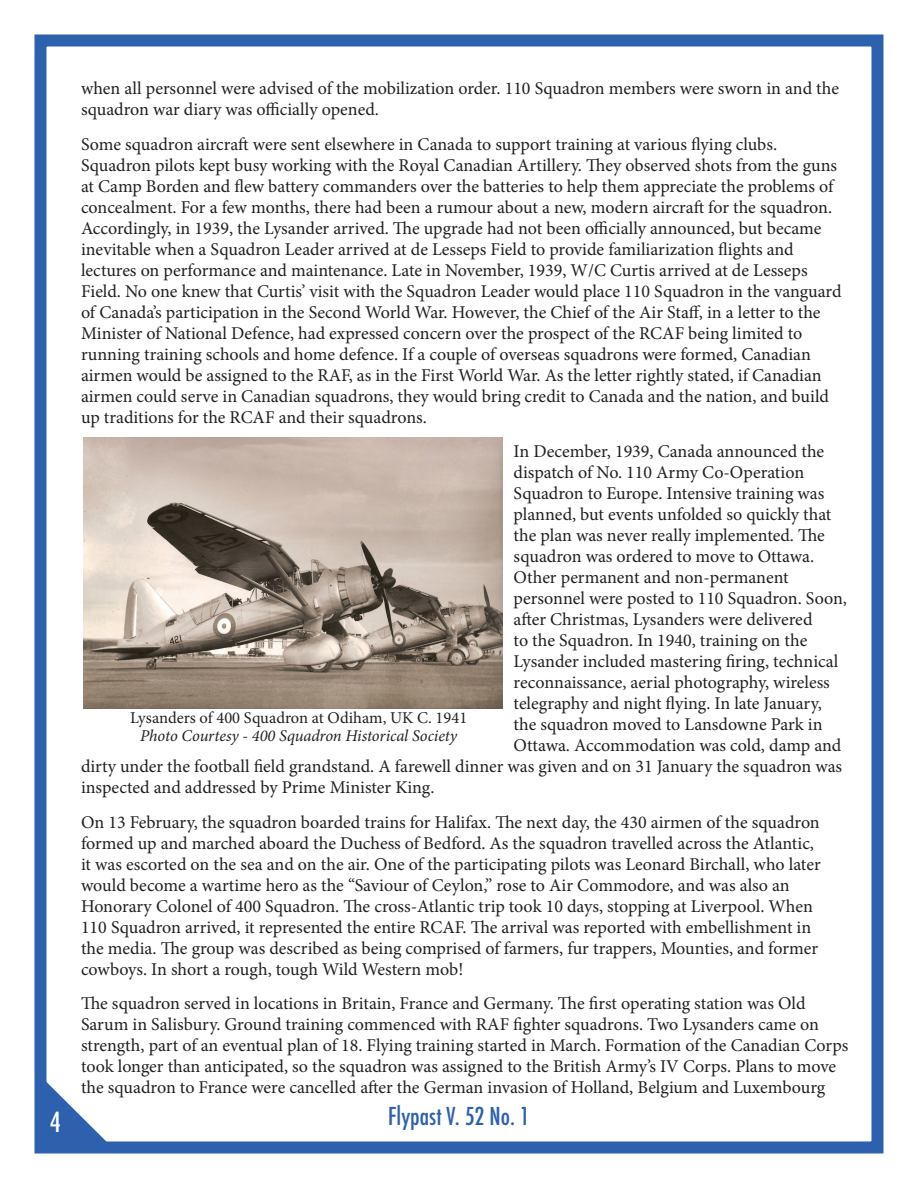
<style>
.page{position:relative;width:918px;height:1188px;background:#fff}
.page>*{position:absolute;margin:0;border:0;box-sizing:border-box;transform-origin:0 0}
.t1{font:500 condensed 27px "Futura";color:#fff}
.t2{font:500 condensed 24px "Futura";color:#2d60ad}
.t3{font:18px/21px "Minion Pro";color:#231f20}
.t4{font:italic 16.5px "Minion Pro";letter-spacing:-.005em;color:#231f20}
.t5{font:16.5px "Minion Pro";color:#231f20}
</style>
<div class="page">
<div style="left:34px;top:34px;width:849px;height:1119px;border:12px solid #2d60ad"></div>
<svg style="left:40px;top:1076px;width:72px;height:71px"></svg>
<img style="left:84px;top:438px;width:419px;height:271px">
<p class="t3" style="left:81px;top:78px;width:760px">when all personnel were advised of the mobilization order. 110 Squadron members were sworn in and the squadron war diary was officially opened.</p>
<p class="t3" style="left:81px;top:133px;width:762px">Some squadron aircraft were sent elsewhere in Canada to support training at various flying clubs.<br>Squadron pilots kept busy working with the Royal Canadian Artillery. They observed shots from the guns at Camp Borden and flew battery commanders over the batteries to help them appreciate the problems of concealment. For a few months, there had been a rumour about a new, modern aircraft for the squadron.<br>Accordingly, in 1939, the Lysander arrived. The upgrade had not been officially announced, but became inevitable when a Squadron Leader arrived at de Lesseps Field to provide familiarization flights and lectures on performance and maintenance. Late in November, 1939, W/C Curtis arrived at de Lesseps Field. No one knew that Curtis’ visit with the Squadron Leader would place 110 Squadron in the vanguard of Canada’s participation in the Second World War. However, the Chief of the Air Staff, in a letter to the Minister of National Defence, had expressed concern over the prospect of the RCAF being limited to running training schools and home defence. If a couple of overseas squadrons were formed, Canadian airmen would be assigned to the RAF, as in the First World War. As the letter rightly stated, if Canadian airmen could serve in Canadian squadrons, they would bring credit to Canada and the nation, and build up traditions for the RCAF and their squadrons.</p>
<p class="t3" style="left:514px;top:441px;width:312px">In December, 1939, Canada announced the</p>
<p class="t3" style="left:514px;top:462px;width:292px">dispatch of No. 110 Army Co-Operation</p>
<p class="t3" style="left:514px;top:483px;width:312px">Squadron to Europe. Intensive training was</p>
<p class="t3" style="left:514px;top:504px;width:319px">planned, but events unfolded so quickly that</p>
<p class="t3" style="left:514px;top:525px;width:313px">the plan was never really implemented. The</p>
<p class="t3" style="left:514px;top:546px;width:302px">squadron was ordered to move to Ottawa.</p>
<p class="t3" style="left:514px;top:567px;width:277px">Other permanent and non-permanent</p>
<p class="t3" style="left:514px;top:588px;width:335px">personnel were posted to 110 Squadron. Soon,</p>
<p class="t3" style="left:514px;top:609px;width:300px">after Christmas, Lysanders were delivered</p>
<p class="t3" style="left:514px;top:630px;width:295px">to the Squadron. In 1940, training on the</p>
<p class="t3" style="left:514px;top:651px;width:326px">Lysander included mastering firing, technical</p>
<p class="t3" style="left:514px;top:672px;width:318px">reconnaissance, aerial photography, wireless</p>
<p class="t3" style="left:514px;top:693px;width:310px">telegraphy and night flying. In late January,</p>
<p class="t3" style="left:514px;top:714px;width:310px">the squadron moved to Lansdowne Park in</p>
<p class="t3" style="left:514px;top:735px;width:329px">Ottawa. Accommodation was cold, damp and</p>
<p class="t3" style="left:81px;top:756px;width:763px">dirty under the football field grandstand. A farewell dinner was given and on 31 January the squadron was</p>
<p class="t3" style="left:81px;top:777px;width:355px">inspected and addressed by Prime Minister King.</p>
<p class="t3" style="left:81px;top:812px;width:741px">On 13 February, the squadron boarded trains for Halifax. The next day, the 430 airmen of the squadron formed up and marched aboard the Duchess of Bedford. As the squadron travelled across the Atlantic, it was escorted on the sea and on the air. One of the participating pilots was Leonard Birchall, who later would become a wartime hero as the “Saviour of Ceylon,” rose to Air Commodore, and was also an Honorary Colonel of 400 Squadron. The cross-Atlantic trip took 10 days, stopping at Liverpool. When 110 Squadron arrived, it represented the entire RCAF. The arrival was reported with embellishment in the media. The group was described as being comprised of farmers, fur trappers, Mounties, and former cowboys. In short a rough, tough Wild Western mob!</p>
<p class="t3" style="left:81px;top:993px;width:769px">The squadron served in locations in Britain, France and Germany. The first operating station was Old Sarum in Salisbury. Ground training commenced with RAF fighter squadrons. Two Lysanders came on strength, part of an eventual plan of 18. Flying training started in March. Formation of the Canadian Corps took longer than anticipated, so the squadron was assigned to the British Army’s IV Corps. Plans to move the squadron to France were cancelled after the German invasion of Holland, Belgium and Luxembourg</p>
<p class="t5" style="left:130px;top:706px;width:339px">Lysanders of 400 Squadron at Odiham, UK C. 1941</p>
<p class="t4" style="left:140px;top:724px;width:319px">Photo Courtesy - 400 Squadron Historical Society</p>
<h1 class="t1" style="left:50px;top:1105px;width:13px">4</h1>
<h2 class="t2" style="left:388px;top:1101px;width:143px">Flypast V. 52 No. 1</h2>
</div>
